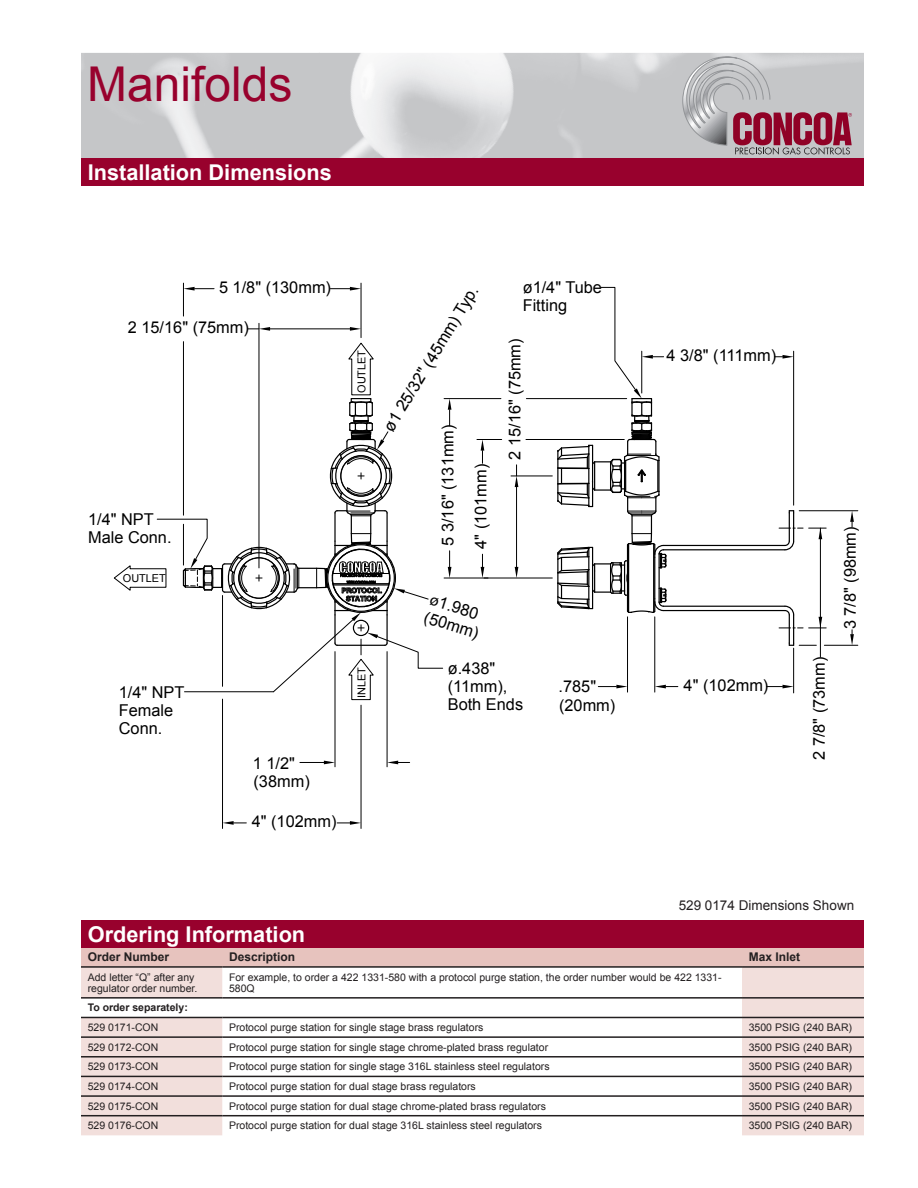
<style>
.page{position:relative;width:918px;height:1188px;background:#fff}
.page>*{position:absolute;margin:0;border:0;box-sizing:border-box;transform-origin:0 0}
.t1{font:48px "Arial";color:#98012d}
.t2{font:700 21.75px "Arial";color:#fff}
.t3{font:16.35px/17.9px "Arial";color:#000}
.t4{font:13.5px "Arial";color:#231f20}
.t5{font:700 12px "Arial";color:#231f20}
.t6{font:10.95px "Arial";color:#000}
.t7{font:10.5px/11.2px "Arial";color:#231f20}
.t8{font:700 10.5px "Arial";color:#231f20}
.s1{font-family:"Myriad Pro"}
</style>
<div class="page">
<div style="left:198px;top:53px;width:121px;height:105px;background:#c5c6c8"></div>
<img style="left:319px;top:53px;width:60px;height:105px">
<img style="left:188px;top:128px;width:75px;height:30px">
<img style="left:500px;top:53px;width:364px;height:105px">
<img style="left:621px;top:53px;width:126px;height:105px">
<img style="left:803px;top:53px;width:61px;height:102px">
<img style="left:669px;top:153px;width:17px;height:5px">
<svg style="left:682px;top:56px;width:170px;height:99px;background:#b7a2aa"></svg>
<svg style="left:81px;top:948px;width:783px;height:187px"></svg>
<hr style="left:81px;top:966px;width:141px;height:2px;background:#231f20">
<hr style="left:222px;top:966px;width:520px;height:2px;background:#231f20">
<hr style="left:742px;top:966px;width:122px;height:2px;background:#231f20">
<hr style="left:81px;top:997px;width:141px;height:2px;background:#231f20">
<hr style="left:222px;top:997px;width:520px;height:2px;background:#231f20">
<hr style="left:742px;top:997px;width:122px;height:2px;background:#231f20">
<hr style="left:81px;top:1017px;width:141px;height:1px;background:#231f20">
<hr style="left:222px;top:1017px;width:520px;height:1px;background:#231f20">
<hr style="left:742px;top:1017px;width:122px;height:1px;background:#231f20">
<hr style="left:81px;top:1036px;width:141px;height:2px;background:#231f20">
<hr style="left:222px;top:1036px;width:520px;height:2px;background:#231f20">
<hr style="left:742px;top:1036px;width:122px;height:2px;background:#231f20">
<hr style="left:81px;top:1056px;width:141px;height:2px;background:#231f20">
<hr style="left:222px;top:1056px;width:520px;height:2px;background:#231f20">
<hr style="left:742px;top:1056px;width:122px;height:2px;background:#231f20">
<hr style="left:81px;top:1076px;width:141px;height:1px;background:#231f20">
<hr style="left:222px;top:1076px;width:520px;height:1px;background:#231f20">
<hr style="left:742px;top:1076px;width:122px;height:1px;background:#231f20">
<hr style="left:81px;top:1095px;width:141px;height:2px;background:#231f20">
<hr style="left:222px;top:1095px;width:520px;height:2px;background:#231f20">
<hr style="left:742px;top:1095px;width:122px;height:2px;background:#231f20">
<hr style="left:81px;top:1115px;width:141px;height:1px;background:#231f20">
<hr style="left:222px;top:1115px;width:520px;height:1px;background:#231f20">
<hr style="left:742px;top:1115px;width:122px;height:1px;background:#231f20">
<hr style="left:663px;top:606px;width:122px;height:1px;background:#000">
<hr style="left:663px;top:610px;width:122px;height:1px;background:#000">
<hr style="left:663px;top:549px;width:122px;height:1px;background:#000">
<hr style="left:663px;top:545px;width:122px;height:1px;background:#000">
<hr style="left:820px;top:528px;width:1px;height:100px;background:#000">
<hr style="left:799px;top:510px;width:59px;height:1px;background:#000">
<svg style="left:779px;top:510px;width:24px;height:41px"></svg>
<hr style="left:335px;top:652px;width:1px;height:115px;background:#000">
<hr style="left:387px;top:652px;width:1px;height:115px;background:#000">
<hr style="left:793px;top:648px;width:1px;height:45px;background:#000">
<hr style="left:654px;top:617px;width:1px;height:75px;background:#000">
<hr style="left:793px;top:351px;width:1px;height:154px;background:#000">
<hr style="left:627px;top:617px;width:1px;height:75px;background:#000">
<hr style="left:361px;top:283px;width:1px;height:55px;background:#000">
<hr style="left:259px;top:323px;width:1px;height:245px;background:#000">
<hr style="left:270px;top:328px;width:80px;height:1px;background:#000">
<hr style="left:183px;top:283px;width:1px;height:33px;background:#000">
<hr style="left:444px;top:578px;width:108px;height:1px;background:#000">
<hr style="left:526px;top:398px;width:101px;height:1px;background:#000">
<hr style="left:511px;top:476px;width:41px;height:1px;background:#000">
<hr style="left:516px;top:487px;width:1px;height:80px;background:#000">
<hr style="left:444px;top:398px;width:57px;height:1px;background:#000">
<hr style="left:361px;top:705px;width:1px;height:123px;background:#000">
<hr style="left:526px;top:439px;width:98px;height:1px;background:#000">
<hr style="left:222px;top:699px;width:1px;height:129px;background:#000">
<hr style="left:824px;top:645px;width:34px;height:1px;background:#000">
<svg style="left:779px;top:605px;width:47px;height:52px"></svg>
<svg style="left:850px;top:630px;width:4px;height:15px"></svg>
<svg style="left:809px;top:528px;width:17px;height:11px"></svg>
<svg style="left:850px;top:511px;width:4px;height:16px"></svg>
<svg style="left:300px;top:761px;width:35px;height:3px"></svg>
<svg style="left:387px;top:761px;width:23px;height:3px"></svg>
<svg style="left:655px;top:685px;width:23px;height:3px"></svg>
<svg style="left:767px;top:685px;width:27px;height:3px"></svg>
<svg style="left:775px;top:355px;width:19px;height:4px"></svg>
<svg style="left:598px;top:685px;width:29px;height:3px"></svg>
<svg style="left:330px;top:287px;width:31px;height:4px"></svg>
<svg style="left:184px;top:287px;width:30px;height:4px"></svg>
<svg style="left:350px;top:327px;width:11px;height:4px"></svg>
<svg style="left:248px;top:327px;width:22px;height:4px"></svg>
<svg style="left:515px;top:567px;width:3px;height:11px"></svg>
<svg style="left:515px;top:465px;width:3px;height:22px"></svg>
<svg style="left:113px;top:342px;width:338px;height:358px"></svg>
<svg style="left:556px;top:287px;width:111px;height:326px"></svg>
<svg style="left:337px;top:821px;width:24px;height:4px"></svg>
<svg style="left:223px;top:821px;width:23px;height:4px"></svg>
<svg style="left:481px;top:554px;width:7px;height:25px"></svg>
<svg style="left:477px;top:439px;width:25px;height:24px"></svg>
<div style="left:81px;top:158px;width:783px;height:28px;background:#98012d"></div>
<div style="left:81px;top:920px;width:783px;height:28px;background:#98012d"></div>
<p class="t1" style="left:87px;top:52px;width:207px">Manifolds</p>
<p class="t2" style="left:88px;top:158px;width:246px">Installation Dimensions</p>
<p class="t3" style="left:219px;top:278px;width:114px">5 1/8" (130mm)</p>
<p class="t3" style="left:128px;top:318px;width:123px">2 15/16" (75mm)</p>
<p class="t3" style="left:88px;top:511px;width:85px">1/4" NPT<br>Male Conn.</p>
<p class="t6" style="left:123px;top:571px;width:44px">OUTLET</p>
<p class="t3" style="left:119px;top:683px;width:67px">1/4" NPT<br>Female<br>Conn.</p>
<p class="t3" style="left:253px;top:754px;width:59px;line-height:18.8px">1 1/2" (38mm)</p>
<p class="t3" style="left:252px;top:812px;width:86px">4" (102mm)</p>
<p class="t6" style="left:354px;top:393px;width:44px;rotate:-90deg">OUTLET</p>
<p class="t6" style="left:354px;top:698px;width:32px;rotate:-90deg">INLET</p>
<p class="t3" style="left:381px;top:425px;width:168px;rotate:-59deg">ø1 25/32" (45mm) Typ.</p>
<p class="t3" style="left:439px;top:546px;width:123px;rotate:-90deg">5 3/16" (131mm)</p>
<p class="t3" style="left:472px;top:549px;width:86px;rotate:-90deg">4" (101mm)</p>
<p class="t3" style="left:523px;top:279px;width:81px">ø1/4" Tube<br>Fitting</p>
<p class="t3" style="left:506px;top:460px;width:123px;rotate:-90deg">2 15/16" (75mm)</p>
<p class="t3" style="left:433px;top:590px;width:58px;line-height:18.6px;rotate:17deg"><span class="s1">ø</span>1.980 (50mm)</p>
<p class="t3" style="left:448px;top:651px;width:77px;line-height:35.7px">ø.438"<br>Both Ends</p>
<p class="t3" style="left:448px;top:678px;width:61px">(11mm),</p>
<p class="t3" style="left:559px;top:677px;width:58px;line-height:18.8px">.785" (20mm)</p>
<p class="t2" style="left:88px;top:919px;width:219px">Ordering Information</p>
<p class="t3" style="left:667px;top:346px;width:111px">4 3/8" (111mm)</p>
<p class="t3" style="left:684px;top:676px;width:86px">4" (102mm)</p>
<p class="t3" style="left:810px;top:760px;width:104px;rotate:-90deg">2 7/8" (73mm)</p>
<p class="t3" style="left:841px;top:629px;width:104px;rotate:-90deg">3 7/8" (98mm)</p>
<p class="t4" style="left:679px;top:896px;width:177px">529 0174 Dimensions Shown</p>
<p class="t5" style="left:88px;top:949px;width:83px">Order Number</p>
<p class="t5" style="left:229px;top:949px;width:68px">Description</p>
<p class="t5" style="left:749px;top:949px;width:53px">Max Inlet</p>
<p class="t7" style="left:88px;top:971px;width:111px">Add letter “Q” after any regulator order number.</p>
<p class="t7" style="left:229px;top:971px;width:494px">For example, to order a 422 1331-580 with a protocol purge station, the order number would be 422 1331-<br>580Q</p>
<p class="t8" style="left:88px;top:1001px;width:102px">To order separately:</p>
<p class="t7" style="left:88px;top:1022px;width:72px">529 0171-CON</p>
<p class="t7" style="left:229px;top:1022px;width:256px">Protocol purge station for single stage brass regulators</p>
<p class="t7" style="left:749px;top:1022px;width:105px">3500 PSIG (240 BAR)</p>
<p class="t7" style="left:88px;top:1042px;width:72px">529 0172-CON</p>
<p class="t7" style="left:229px;top:1042px;width:321px">Protocol purge station for single stage chrome-plated brass regulator</p>
<p class="t7" style="left:749px;top:1042px;width:105px">3500 PSIG (240 BAR)</p>
<p class="t7" style="left:88px;top:1061px;width:72px">529 0173-CON</p>
<p class="t7" style="left:229px;top:1061px;width:322px">Protocol purge station for single stage 316L stainless steel regulators</p>
<p class="t7" style="left:749px;top:1061px;width:105px">3500 PSIG (240 BAR)</p>
<p class="t7" style="left:88px;top:1081px;width:72px">529 0174-CON</p>
<p class="t7" style="left:229px;top:1081px;width:248px">Protocol purge station for dual stage brass regulators</p>
<p class="t7" style="left:749px;top:1081px;width:105px">3500 PSIG (240 BAR)</p>
<p class="t7" style="left:88px;top:1101px;width:72px">529 0175-CON</p>
<p class="t7" style="left:229px;top:1101px;width:318px">Protocol purge station for dual stage chrome-plated brass regulators</p>
<p class="t7" style="left:749px;top:1101px;width:105px">3500 PSIG (240 BAR)</p>
<p class="t7" style="left:88px;top:1120px;width:72px">529 0176-CON</p>
<p class="t7" style="left:229px;top:1120px;width:315px">Protocol purge station for dual stage 316L stainless steel regulators</p>
<p class="t7" style="left:749px;top:1120px;width:105px">3500 PSIG (240 BAR)</p>
</div>
